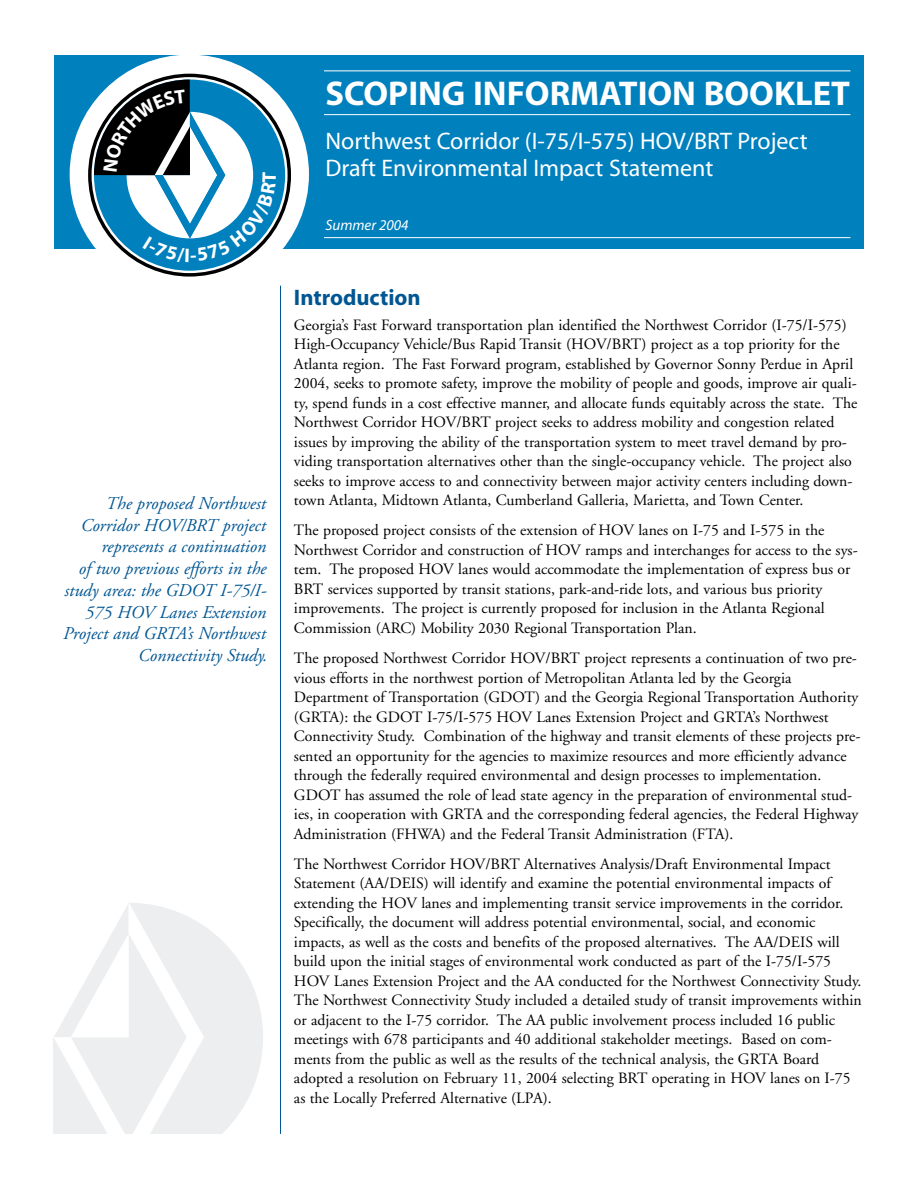
<style>
.page{position:relative;width:918px;height:1188px;background:#fff}
.page>*{position:absolute;margin:0;border:0;box-sizing:border-box;transform-origin:0 0}
.t1{font:700 34.5px "Myriad";color:#fff}
.t2{font:24px/27px "Myriad";color:#fff}
.t3{font:700 22.5px "Myriad";color:#005692}
.t4{font:italic 18px/21.8px "Adobe Garamond";color:#005692;text-align:right}
.t5{font:15.75px/19.5px "Adobe Garamond";color:#000}
.t6{font:italic 15px "Myriad";color:#fff}
</style>
<div class="page">
<div style="left:54px;top:55px;width:810px;height:194px;background:#0080bd"></div>
<svg style="left:70px;top:55px;width:239px;height:218px;fill:#fff"></svg>
<div style="left:94px;top:80px;width:191px;height:191px;background:#0080bd;border-radius:50%"></div>
<hr style="left:280px;top:286px;width:1px;height:848px;background:#005692">
<hr style="left:324px;top:70px;width:526px;height:1px;background:#fff">
<hr style="left:324px;top:114px;width:526px;height:1px;background:#fff">
<hr style="left:324px;top:237px;width:526px;height:1px;background:#fff">
<svg style="left:204px;top:926px;width:59px;height:208px;fill:#edeef0"></svg>
<svg style="left:54px;top:903px;width:150px;height:231px"></svg>
<svg style="left:94px;top:80px;width:182px;height:182px"></svg>
<p class="t4" style="left:63px;top:494px;width:206px">The proposed Northwest<br>Corridor HOV/BRT project represents a continuation<br>of two previous efforts in the study area: the GDOT I-75/I-<br>575 HOV Lanes Extension<br>Project and GRTA’s Northwest<br>Connectivity Study.</p>
<h1 class="t1" style="left:326px;top:80px;width:526px">SCOPING INFORMATION BOOKLET</h1>
<h2 class="t2" style="left:326px;top:130px;width:484px">Northwest Corridor (I-75/I-575) HOV/BRT Project<br>Draft Environmental Impact Statement</h2>
<p class="t6" style="left:326px;top:220px;width:85px">Summer 2004</p>
<h3 class="t3" style="left:294px;top:289px;width:128px">Introduction</h3>
<p class="t5" style="left:294px;top:316px;width:565px">Georgia’s Fast Forward transportation plan identified the Northwest Corridor (I-75/I-575)<br>High-Occupancy Vehicle/Bus Rapid Transit (HOV/BRT) project as a top priority for the Atlanta region. The Fast Forward program, established by Governor Sonny Perdue in April 2004, seeks to promote safety, improve the mobility of people and goods, improve air quali&shy;ty, spend funds in a cost effective manner, and allocate funds equitably across the state. The Northwest Corridor HOV/BRT project seeks to address mobility and congestion related issues by improving the ability of the transportation system to meet travel demand by pro&shy;viding transportation alternatives other than the single-occupancy vehicle. The project also seeks to improve access to and connectivity between major activity centers including down&shy;town Atlanta, Midtown Atlanta, Cumberland Galleria, Marietta, and Town Center.</p>
<p class="t5" style="left:294px;top:522px;width:565px">The proposed project consists of the extension of HOV lanes on I-75 and I-575 in the Northwest Corridor and construction of HOV ramps and interchanges for access to the sys&shy;tem. The proposed HOV lanes would accommodate the implementation of express bus or BRT services supported by transit stations, park-and-ride lots, and various bus priority improvements. The project is currently proposed for inclusion in the Atlanta Regional Commission (ARC) Mobility 2030 Regional Transportation Plan.</p>
<p class="t5" style="left:294px;top:650px;width:568px">The proposed Northwest Corridor HOV/BRT project represents a continuation of two pre&shy;vious efforts in the northwest portion of Metropolitan Atlanta led by the Georgia Department of Transportation (GDOT) and the Georgia Regional Transportation Authority (GRTA): the GDOT I-75/I-575 HOV Lanes Extension Project and GRTA’s Northwest Connectivity Study. Combination of the highway and transit elements of these projects pre&shy;sented an opportunity for the agencies to maximize resources and more efficiently advance through the federally required environmental and design processes to implementation.<br>GDOT has assumed the role of lead state agency in the preparation of environmental stud&shy;ies, in cooperation with GRTA and the corresponding federal agencies, the Federal Highway Administration (FHWA) and the Federal Transit Administration (FTA).</p>
<p class="t5" style="left:294px;top:855px;width:569px">The Northwest Corridor HOV/BRT Alternatives Analysis/Draft Environmental Impact Statement (AA/DEIS) will identify and examine the potential environmental impacts of extending the HOV lanes and implementing transit service improvements in the corridor.<br>Specifically, the document will address potential environmental, social, and economic impacts, as well as the costs and benefits of the proposed alternatives. The AA/DEIS will build upon the initial stages of environmental work conducted as part of the I-75/I-575<br>HOV Lanes Extension Project and the AA conducted for the Northwest Connectivity Study.<br>The Northwest Connectivity Study included a detailed study of transit improvements within or adjacent to the I-75 corridor. The AA public involvement process included 16 public meetings with 678 participants and 40 additional stakeholder meetings. Based on com&shy;ments from the public as well as the results of the technical analysis, the GRTA Board adopted a resolution on February 11, 2004 selecting BRT operating in HOV lanes on I-75 as the Locally Preferred Alternative (LPA).</p>
</div>
